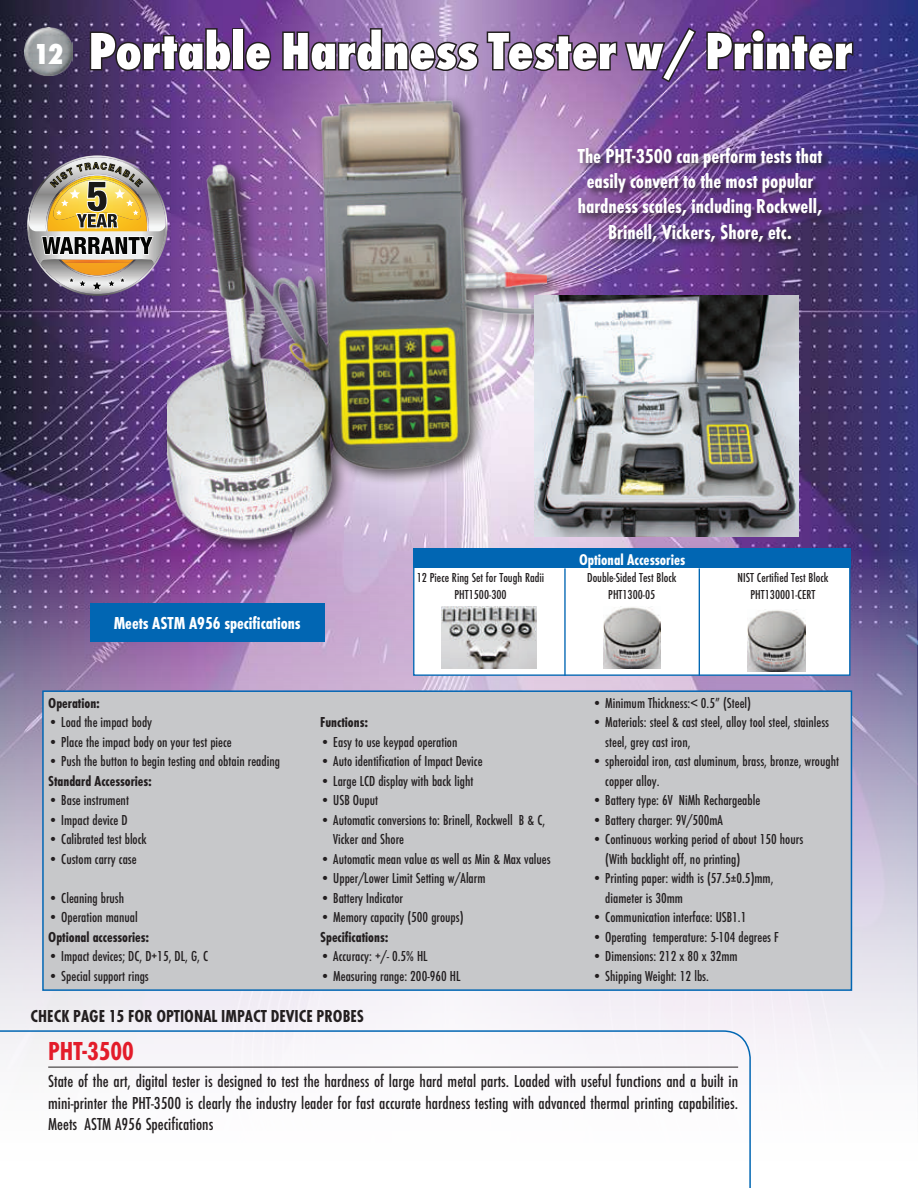
<style>
.page{position:relative;width:918px;height:1188px;background:#fff}
.page>*{position:absolute;margin:0;border:0;box-sizing:border-box;transform-origin:0 0}
.t1{font:800 54px "Function Cond LH";color:#fff}
.t2{font:800 30px "Function Cond LH";color:#fff}
.t3{font:700 27px "Function Cond";color:#e31c2a}
.t4{font:700 21px/25.2px "Function Cond";color:#fff;text-align:center}
.t5{font:18px/21.6px "Function Cond";color:#231f20;text-align:justify}
.t6{font:700 18px "Function Cond";color:#231f20}
.t7{font:700 18px "Function Cond";color:#fff}
.t8{font:700 16.2px "Function Cond";color:#fff}
.t9{font:15px/19.5px "Function Cond";color:#231f20}
.t10{font:700 15px "Function Cond";color:#231f20}
.t11{font:13.5px/17.5px "Function Cond";color:#231f20;text-align:center}
</style>
<div class="page">
<img style="left:0;top:0;width:917px;height:1060px">
<img style="left:24px;top:27px;width:48px;height:49px">
<div style="left:413px;top:548px;width:438px;height:128px;background:#fff;border:1px solid #0166b3"></div>
<div style="left:413px;top:548px;width:438px;height:20px;background:#0166b3"></div>
<hr style="left:564px;top:568px;width:2px;height:108px;background:#0166b3">
<hr style="left:699px;top:568px;width:1px;height:108px;background:#0166b3">
<img style="left:441px;top:607px;width:95px;height:62px">
<img style="left:603px;top:607px;width:58px;height:62px">
<img style="left:748px;top:609px;width:57px;height:63px">
<div style="left:43px;top:691px;width:808px;height:299px;background:#c7c8ca"></div>
<div style="left:42px;top:690px;width:810px;height:301px;border:2px solid #0166b3"></div>
<div style="left:576px;top:146px;width:256px;height:105px;background:#231f20;opacity:.75"></div>
<svg style="left:0;top:1030px;width:751px;height:158px"></svg>
<hr style="left:48px;top:1067px;width:690px;height:1px;background:#231f20">
<div style="left:90px;top:603px;width:235px;height:39px;background:#0166b3"></div>
<div style="left:160px;top:94px;width:404px;height:462px;background:#231f20;opacity:.75"></div>
<img style="left:167px;top:97px;width:380px;height:446px">
<img style="left:535px;top:296px;width:263px;height:240px">
<svg style="left:88px;top:0;width:145px;height:73px;background:#533670"></svg>
<div style="left:232px;top:28px;width:12px;height:42px;border:3px solid #231f20"></div>
<svg style="left:244px;top:40px;width:29px;height:33px"></svg>
<svg style="left:281px;top:0;width:417px;height:88px;background:#86669b"></svg>
<svg style="left:705px;top:27px;width:151px;height:46px;background:#453069"></svg>
<img style="left:27px;top:155px;width:140px;height:141px">
<h2 class="t2" style="left:33px;top:37px;width:32px">12</h2>
<h1 class="t1" style="left:89px;top:21px;width:765px">Portable Hardness Tester w/ Printer</h1>
<h3 class="t4" style="left:578px;top:143px;width:246px">The PHT-3500 can perform tests that easily convert to the most popular hardness scales, including Rockwell, Brinell, Vickers, Shore, etc.</h3>
<p class="t7" style="left:114px;top:613px;width:188px">Meets ASTM A956 specifications</p>
<p class="t8" style="left:579px;top:550px;width:108px">Optional Accessories</p>
<p class="t11" style="left:417px;top:569px;width:129px">12 Piece Ring Set for Tough Radii<br>PHT1500-300</p>
<p class="t11" style="left:587px;top:569px;width:91px">Double-Sided Test Block<br>PHT1300-05</p>
<p class="t11" style="left:738px;top:569px;width:92px">NIST Certified Test Block<br>PHT130001-CERT</p>
<p class="t10" style="left:48px;top:694px;width:53px">Operation:</p>
<p class="t9" style="left:48px;top:713px;width:105px">• Load the impact body</p>
<p class="t9" style="left:48px;top:732px;width:185px">• Place the impact body on your test piece</p>
<p class="t9" style="left:48px;top:752px;width:233px">• Push the button to begin testing and obtain reading</p>
<p class="t10" style="left:48px;top:772px;width:105px">Standard Accessories:</p>
<p class="t9" style="left:48px;top:791px;width:82px">• Base instrument</p>
<p class="t9" style="left:48px;top:810px;width:81px">• Impact device D</p>
<p class="t9" style="left:48px;top:830px;width:100px">• Calibrated test block</p>
<p class="t9" style="left:48px;top:849px;width:90px">• Custom carry case</p>
<p class="t9" style="left:48px;top:888px;width:78px">• Cleaning brush</p>
<p class="t9" style="left:48px;top:908px;width:91px">• Operation manual</p>
<p class="t10" style="left:48px;top:928px;width:103px">Optional accessories:</p>
<p class="t9" style="left:48px;top:947px;width:161px">• Impact devices; DC, D+15, DL, G, C</p>
<p class="t9" style="left:48px;top:966px;width:102px">• Special support rings</p>
<p class="t10" style="left:320px;top:714px;width:50px">Functions:</p>
<p class="t9" style="left:320px;top:732px;width:139px">• Easy to use keypad operation</p>
<p class="t9" style="left:320px;top:752px;width:164px">• Auto identification of Impact Device</p>
<p class="t9" style="left:320px;top:771px;width:155px">• Large LCD display with back light</p>
<p class="t9" style="left:320px;top:791px;width:60px">• USB Ouput</p>
<p class="t9" style="left:333px;top:810px;width:213px;text-indent:-13px">• Automatic conversions to: Brinell, Rockwell B &amp; C,<br>Vicker and Shore</p>
<p class="t9" style="left:320px;top:849px;width:232px">• Automatic mean value as well as Min &amp; Max values</p>
<p class="t9" style="left:320px;top:869px;width:167px">• Upper/Lower Limit Setting w/Alarm</p>
<p class="t9" style="left:320px;top:888px;width:84px">• Battery Indicator</p>
<p class="t9" style="left:320px;top:908px;width:145px">• Memory capacity (500 groups)</p>
<p class="t10" style="left:320px;top:928px;width:70px">Specifications:</p>
<p class="t9" style="left:320px;top:947px;width:109px">• Accuracy: +/- 0.5% HL</p>
<p class="t9" style="left:320px;top:966px;width:142px">• Measuring range: 200-960 HL</p>
<p class="t6" style="left:31px;top:1005px;width:335px">CHECK PAGE 15 FOR OPTIONAL IMPACT DEVICE PROBES</p>
<p class="t9" style="left:592px;top:693px;width:160px">• Minimum Thickness:&lt; 0.5” (Steel)</p>
<p class="t9" style="left:605px;top:713px;width:225px;text-indent:-13px">• Materials: steel &amp; cast steel, alloy tool steel, stainless steel, grey cast iron,</p>
<p class="t9" style="left:605px;top:752px;width:235px;text-indent:-13px">• spheroidal iron, cast aluminum, brass, bronze, wrought copper alloy.</p>
<p class="t9" style="left:592px;top:791px;width:170px">• Battery type: 6V NiMh Rechargeable</p>
<p class="t9" style="left:592px;top:810px;width:132px">• Battery charger: 9V/500mA</p>
<p class="t9" style="left:605px;top:830px;width:199px;text-indent:-13px">• Continuous working period of about 150 hours (With backlight off, no printing)</p>
<p class="t9" style="left:605px;top:869px;width:170px;text-indent:-13px">• Printing paper: width is (57.5±0.5)mm, diameter is 30mm</p>
<p class="t9" style="left:592px;top:908px;width:156px">• Communication interface: USB1.1</p>
<p class="t9" style="left:592px;top:927px;width:188px">• Operating temperature: 5-104 degrees F</p>
<p class="t9" style="left:592px;top:947px;width:147px">• Dimensions: 212 x 80 x 32mm</p>
<p class="t9" style="left:592px;top:966px;width:118px">• Shipping Weight: 12 lbs.</p>
<h3 class="t3" style="left:48px;top:1036px;width:87px">PHT-3500</h3>
<p class="t5" style="left:48px;top:1071px;width:691px">State of the art, digital tester is designed to test the hardness of large hard metal parts. Loaded with useful functions and a built in mini-printer the PHT-3500 is clearly the industry leader for fast accurate hardness testing with advanced thermal printing capabilities.<br>Meets ASTM A956 Specifications</p>
</div>
